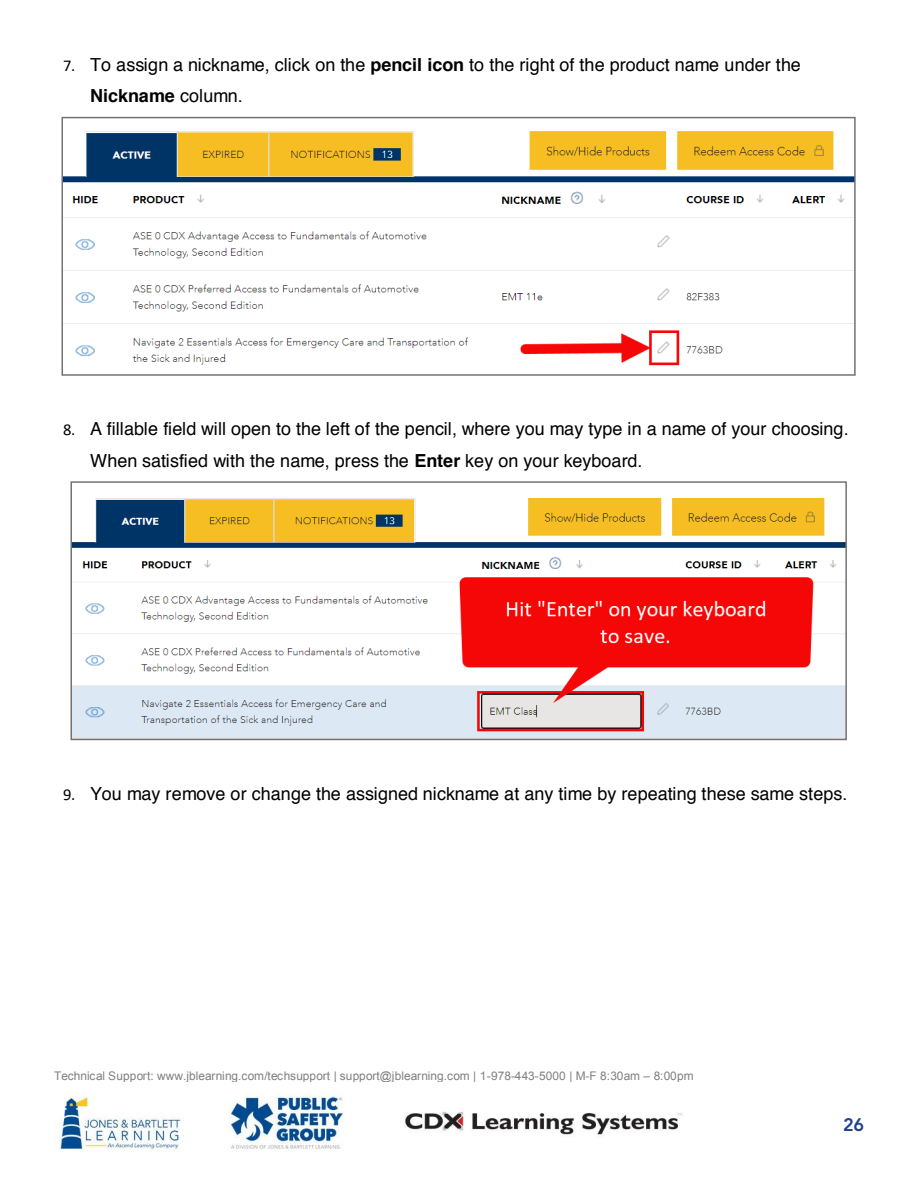
<style>
.page{position:relative;width:918px;height:1188px;background:#fff}
.page>*{position:absolute;margin:0;border:0;box-sizing:border-box;transform-origin:0 0}
.t1{font:18px/30.9px "Helvetica";letter-spacing:.005em;color:#000}
.t2{font:800 18px "Avenir LT Std";color:#25408f}
.t3{font:11.85px "Arial";letter-spacing:.005em;color:#7f7f7f}
.s1{font-family:"Calibri";font-size:16.5px}
.s2{font-weight:700}
</style>
<div class="page">
<img style="left:58px;top:1092px;width:624px;height:59px">
<img style="left:65px;top:131px;width:788px;height:235px">
<div style="left:62px;top:117px;width:794px;height:259px;border:2px solid #767171"></div>
<img style="left:73px;top:498px;width:771px;height:239px">
<div style="left:70px;top:481px;width:777px;height:259px;border:2px solid #767171"></div>
<p class="t1" style="left:90px;top:50px;width:712px;text-indent:-27px"><span class="s1">7.</span> To assign a nickname, click on the <span class="s2">pencil icon</span> to the right of the product name under the<br><span class="s2">Nickname</span> column.</p>
<p class="t1" style="left:90px;top:414px;width:760px;line-height:31.3px;text-indent:-27px"><span class="s1">8.</span> A fillable field will open to the left of the pencil, where you may type in a name of your choosing.<br>When satisfied with the name, press the <span class="s2">Enter</span> key on your keyboard.</p>
<p class="t1" style="left:63px;top:779px;width:786px"><span class="s1">9.</span> You may remove or change the assigned nickname at any time by repeating these same steps.</p>
<p class="t3" style="left:54px;top:1068px;width:641px">Technical Support: www.jblearning.com/techsupport | support@jblearning.com | 1-978-443-5000 | M-F 8:30am – 8:00pm</p>
<p class="t2" style="left:843px;top:1114px;width:22px">26</p>
</div>
